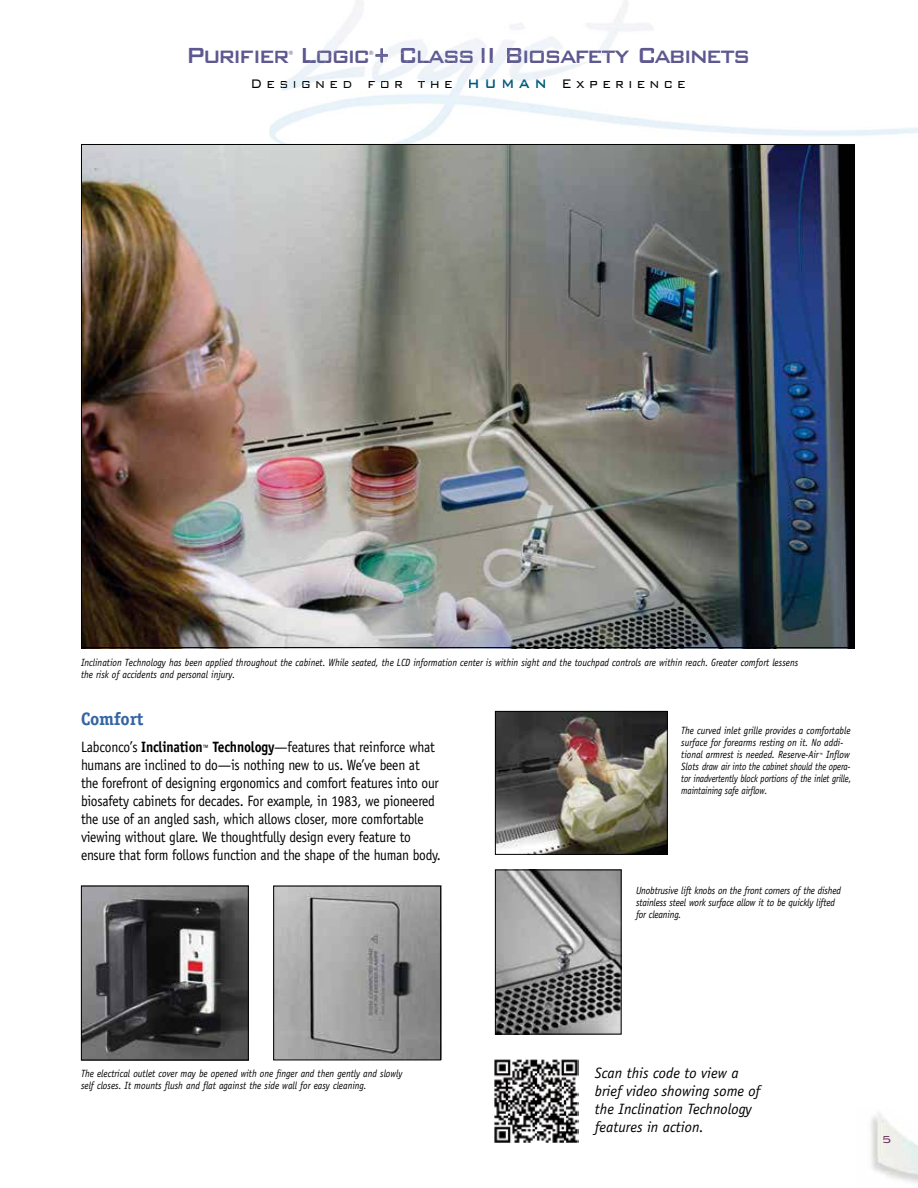
<style>
.page{position:relative;width:918px;height:1188px;background:#fff}
.page>*{position:absolute;margin:0;border:0;box-sizing:border-box;transform-origin:0 0}
.t1{font:500 29.25px "Bank Gothic BT";letter-spacing:-.07em;color:#5e5890;scale:.88 1}
.t2{font:700 18px "Officina Serif";letter-spacing:-.015em;color:#3265a2}
.t3{font:300 16.5px "Bank Gothic BT";letter-spacing:.3em;color:#000;scale:.88 1}
.t4{font:15px/18px "Officina Sans";letter-spacing:-.015em;color:#000;scale:.9 1}
.t5{font:italic 15px/18px "Officina Sans";color:#000}
.t6{font:300 13.5px "Bank Gothic BT";color:#713260}
.t7{font:italic 10.5px/12px "Officina Sans";color:#000;scale:.9 1}
.t8{font:500 6px "Bank Gothic BT";color:#5e5890}
.s1{color:#605d94}
.s2{font-size:22.5px}
.s3{color:#5f5d94}
.s4{color:#605c92}
.s5{color:#010101}
.s6{color:#020d14}
.s7{color:#07090c}
.s8{color:#030d14}
.s9{color:#060b10}
.s10{font-weight:500;color:#005d7f}
.s11{font-weight:500;color:#066083}
.s12{font-weight:700}
.s13{font-weight:700;font-size:10.5px}
.s14{font-size:6px}
</style>
<div class="page">
<img style="left:871px;top:1112px;width:47px;height:71px">
<svg style="left:373px;top:48px;width:15px;height:15px"></svg>
<img style="left:281px;top:79px;width:176px;height:9px">
<img style="left:83px;top:146px;width:770px;height:500px">
<img style="left:275px;top:888px;width:164px;height:170px">
<div style="left:273px;top:886px;width:168px;height:174px;border:1px solid #000"></div>
<img style="left:83px;top:888px;width:164px;height:170px">
<div style="left:81px;top:886px;width:168px;height:174px;border:1px solid #000"></div>
<img style="left:494px;top:1059px;width:85px;height:84px">
<img style="left:497px;top:713px;width:169px;height:140px">
<div style="left:495px;top:711px;width:173px;height:144px;border:1px solid #000"></div>
<img style="left:497px;top:872px;width:123px;height:160px">
<div style="left:495px;top:870px;width:127px;height:164px;border:1px solid #000"></div>
<h1 class="t1" style="left:186px;top:36px;width:643px">Purifier Lo<span class="s1">g</span>ic <span class="s2">+</span> <span class="s3">Cla</span>s<span class="s3">s</span> <span class="s1">I</span>I <span class="s3">Bi</span><span class="s1">o</span>s<span class="s4">a</span>fe<span class="s1">t</span>y Cabinets</h1>
<h3 class="t3" style="left:250px;top:73px;width:496px">De<span class="s5">si</span><span class="s6">gn</span><span class="s7">ed</span> f<span class="s8">o</span>r t<span class="s8">h</span><span class="s9">e</span> <span class="s10">HUMA</span><span class="s11">N</span> Experience</h3>
<p class="t8" style="left:288px;top:49px;width:6px">®</p>
<p class="t8" style="left:369px;top:49px;width:6px">®</p>
<p class="t7" style="left:81px;top:657px;width:798px">Inclination Technology has been applied throughout the cabinet. While seated, the LCD information center is within sight and the touchpad controls are within reach. Greater comfort lessens the risk of accidents and personal injury.</p>
<h2 class="t2" style="left:81px;top:712px;width:64px">Comfort</h2>
<p class="t4" style="left:81px;top:739px;width:401px">Labconco’s <span class="s12">Inclination</span><span class="s13">™</span> <span class="s12">Technology</span>—features that reinforce what humans are inclined to do—is nothing new to us. We’ve been at<br>the forefront of designing ergonomics and comfort features into our biosafety cabinets for decades. For example, in 1983, we pioneered the use of an angled sash, which allows closer, more comfortable viewing without glare. We thoughtfully design every feature to ensure that form follows function and the shape of the human body.</p>
<p class="t7" style="left:681px;top:725px;width:191px">The curved inlet grille provides a comfortable surface for forearms resting on it. No addi&shy;tional armrest is needed. Reserve-Air<span class="s14">™</span> Inflow Slots draw air into the cabinet should the opera&shy;tor inadvertently block portions of the inlet grille, maintaining safe airflow.</p>
<p class="t7" style="left:636px;top:886px;width:229px">Unobtrusive lift knobs on the front corners of the dished stainless steel work surface allow it to be quickly lifted for cleaning.</p>
<p class="t7" style="left:81px;top:1069px;width:359px">The electrical outlet cover may be opened with one finger and then gently and slowly self closes. It mounts flush and flat against the side wall for easy cleaning.</p>
<h3 class="t5" style="left:595px;top:1065px;width:167px">Scan this code to view a brief video showing some of the Inclination Technology features in action.</h3>
<p class="t6" style="left:882px;top:1130px;width:12px">5</p>
</div>
